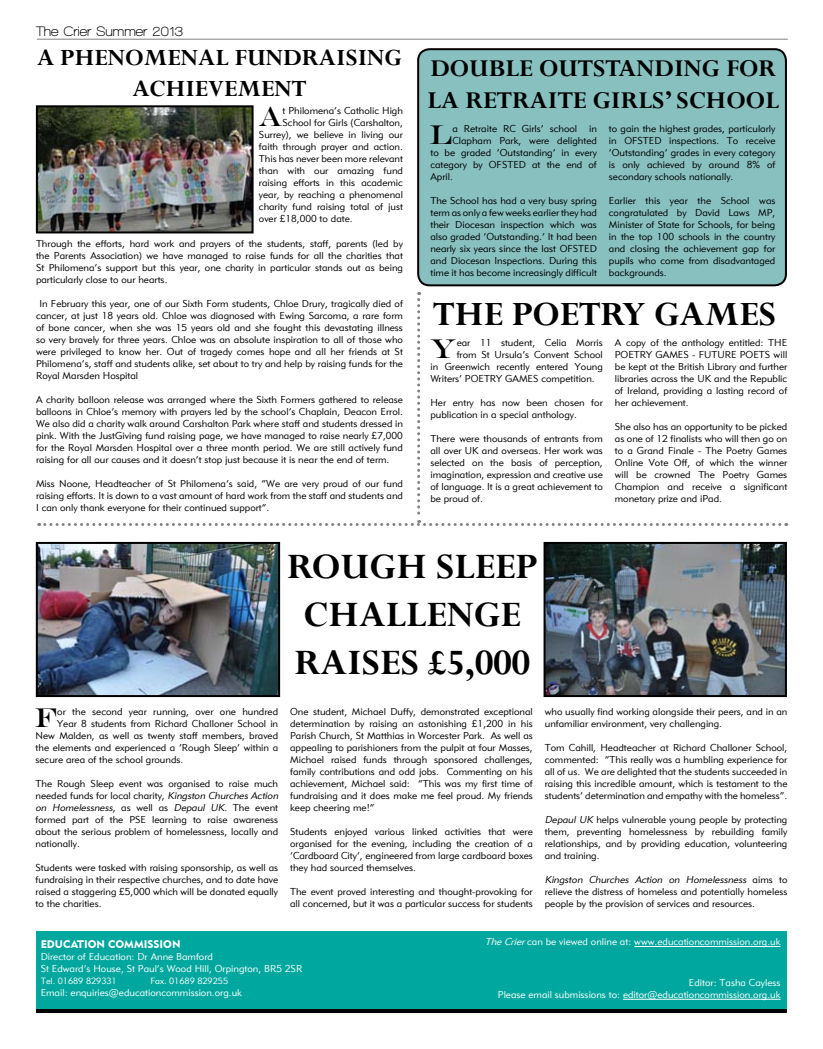
<style>
.page{position:relative;width:823px;height:1049px;background:#fff}
.page>*{position:absolute;margin:0;border:0;box-sizing:border-box;transform-origin:0 0}
.t1{font:700 40px/48px "Perpetua";color:#000}
.t2{font:700 38px "Perpetua";color:#000}
.t3{font:27.6px "Engravers";color:#000}
.t4{font:700 27px/32.4px "Perpetua";color:#000}
.t5{font:700 26px/31.2px "Perpetua";color:#000;text-align:center}
.t6{font:700 14px "Walkway";color:#000}
.t7{font:11px "Geometric 415 BT Black A";color:#fff}
.t8{font:10px/12px "Geometric 415 BT Lite A";color:#000;text-align:justify}
.t9{font:10px/12px "Geometric 415 BT Lite A";color:#fff;text-align:right}
.t10{font:9px "Geometric 415 BT Lite A";color:#fff}
.s1{font-style:italic}
</style>
<div class="page">
<div style="left:418px;top:49px;width:367px;height:236px;background:#88c0c0;border-radius:11px"></div>
<div style="left:417px;top:48px;width:369px;height:238px;border:2px solid #000;border-radius:11px"></div>
<div style="left:36px;top:931px;width:750px;height:80px;background:#00a79e"></div>
<hr style="left:622px;top:999px;width:158px;height:1px;background:#fff">
<hr style="left:634px;top:946px;width:146px;height:1px;background:#fff">
<hr style="left:36px;top:1010px;width:750px;height:3px;background:#000">
<hr style="left:37px;top:39px;width:750px;height:1px;background:#808285">
<img style="left:39px;top:108px;width:211px;height:122px">
<div style="left:36px;top:105px;width:217px;height:128px;border:2px solid #000"></div>
<svg style="left:39px;top:292px;width:747px;height:234px"></svg>
<img style="left:39px;top:545px;width:238px;height:149px">
<div style="left:36px;top:542px;width:244px;height:155px;border:2px solid #000"></div>
<img style="left:546px;top:545px;width:237px;height:149px">
<div style="left:543px;top:542px;width:243px;height:155px;border:2px solid #000"></div>
<h3 class="t6" style="left:36px;top:24px;width:148px">The Crier Summer 2013</h3>
<h3 class="t5" style="left:37px;top:41px;width:366px">A PHENOMENAL FUNDRAISING<br>ACHIEVEMENT</h3>
<h3 class="t3" style="left:258px;top:100px;width:26px">A</h3>
<p class="t8" style="left:282px;top:104px;width:122px">t Philomena’s Catholic High</p>
<p class="t8" style="left:282px;top:116px;width:122px">School for Girls (Carshalton,</p>
<p class="t8" style="left:259px;top:128px;width:145px">Surrey), we believe in living our</p>
<p class="t8" style="left:259px;top:140px;width:145px">faith through prayer and action.</p>
<p class="t8" style="left:259px;top:152px;width:145px">This has never been more relevant</p>
<p class="t8" style="left:259px;top:164px;width:145px">than with our amazing fund</p>
<p class="t8" style="left:259px;top:176px;width:145px">raising efforts in this academic</p>
<p class="t8" style="left:259px;top:188px;width:145px">year, by reaching a phenomenal</p>
<p class="t8" style="left:259px;top:200px;width:145px">charity fund raising total of just</p>
<p class="t8" style="left:259px;top:212px;width:95px">over £18,000 to date.</p>
<p class="t8" style="left:36px;top:237px;width:368px">Through the efforts, hard work and prayers of the students, staff, parents (led by the Parents Association) we have managed to raise funds for all the charities that St Philomena’s support but this year, one charity in particular stands out as being particularly close to our hearts.</p>
<p class="t8" style="left:36px;top:297px;width:368px;text-indent:3px">In February this year, one of our Sixth Form students, Chloe Drury, tragically died of cancer, at just 18 years old. Chloe was diagnosed with Ewing Sarcoma, a rare form of bone cancer, when she was 15 years old and she fought this devastating illness so very bravely for three years. Chloe was an absolute inspiration to all of those who were privileged to know her. Out of tragedy comes hope and all her friends at St Philomena’s, staff and students alike, set about to try and help by raising funds for the Royal Marsden Hospital</p>
<p class="t8" style="left:36px;top:393px;width:368px">A charity balloon release was arranged where the Sixth Formers gathered to release balloons in Chloe’s memory with prayers led by the school’s Chaplain, Deacon Errol.<br>We also did a charity walk around Carshalton Park where staff and students dressed in pink. With the JustGiving fund raising page, we have managed to raise nearly £7,000 for the Royal Marsden Hospital over a three month period. We are still actively fund raising for all our causes and it doesn’t stop just because it is near the end of term.</p>
<p class="t8" style="left:36px;top:477px;width:368px">Miss Noone, Headteacher of St Philomena’s said, “We are very proud of our fund raising efforts. It is down to a vast amount of hard work from the staff and students and I can only thank everyone for their continued support”.</p>
<h3 class="t4" style="left:427px;top:51px;width:353px">DOUBLE OUTSTANDING FOR<br>LA RETRAITE GIRLS’ SCHOOL</h3>
<h3 class="t3" style="left:429px;top:118px;width:24px">L</h3>
<p class="t8" style="left:452px;top:123px;width:146px">a Retraite RC Girls’ school in</p>
<p class="t8" style="left:452px;top:135px;width:146px">Clapham Park, were delighted</p>
<p class="t8" style="left:430px;top:147px;width:168px">to be graded ‘Outstanding’ in every</p>
<p class="t8" style="left:430px;top:159px;width:168px">category by OFSTED at the end of</p>
<p class="t8" style="left:430px;top:171px;width:24px">April.</p>
<p class="t8" style="left:430px;top:195px;width:168px">The School has had a very busy spring term as only a few weeks earlier they had their Diocesan inspection which was also graded ‘Outstanding.’ It had been nearly six years since the last OFSTED and Diocesan Inspections. During this time it has become increasingly difficult</p>
<p class="t8" style="left:608px;top:123px;width:168px">to gain the highest grades, particularly in OFSTED inspections. To receive ‘Outstanding’ grades in every category is only achieved by around 8% of secondary schools nationally.</p>
<p class="t8" style="left:608px;top:195px;width:168px">Earlier this year the School was congratulated by David Laws MP, Minister of State for Schools, for being in the top 100 schools in the country and closing the achievement gap for pupils who come from disadvantaged backgrounds.</p>
<h2 class="t2" style="left:433px;top:290px;width:344px">THE POETRY GAMES</h2>
<h3 class="t3" style="left:429px;top:333px;width:29px">Y</h3>
<p class="t8" style="left:456px;top:337px;width:147px">ear 11 student, Celia Morris</p>
<p class="t8" style="left:456px;top:349px;width:147px">from St Ursula’s Convent School</p>
<p class="t8" style="left:430px;top:361px;width:174px">in Greenwich recently entered Young</p>
<p class="t8" style="left:430px;top:373px;width:166px">Writers’ POETRY GAMES competition.</p>
<p class="t8" style="left:430px;top:397px;width:174px">Her entry has now been chosen for publication in a special anthology.</p>
<p class="t8" style="left:430px;top:433px;width:174px">There were thousands of entrants from all over UK and overseas. Her work was selected on the basis of perception, imagination, expression and creative use of language. It is a great achievement to be proud of.</p>
<p class="t8" style="left:614px;top:337px;width:174px">A copy of the anthology entitled: THE POETRY GAMES - FUTURE POETS will be kept at the British Library and further libraries across the UK and the Republic of Ireland, providing a lasting record of her achievement.</p>
<p class="t8" style="left:614px;top:421px;width:174px">She also has an opportunity to be picked as one of 12 finalists who will then go on to a Grand Finale - The Poetry Games Online Vote Off, of which the winner will be crowned The Poetry Games Champion and receive a significant monetary prize and iPad.</p>
<h1 class="t1" style="left:287px;top:541px;width:251px">ROUGH SLEEP<br>CHALLENGE<br>RAISES £5,000</h1>
<h3 class="t3" style="left:34px;top:701px;width:24px">F</h3>
<p class="t8" style="left:57px;top:705px;width:222px">or the second year running, over one hundred</p>
<p class="t8" style="left:57px;top:717px;width:222px">Year 8 students from Richard Challoner School in</p>
<p class="t8" style="left:36px;top:729px;width:244px">New Malden, as well as twenty staff members, braved</p>
<p class="t8" style="left:36px;top:741px;width:244px">the elements and experienced a ‘Rough Sleep’ within a</p>
<p class="t8" style="left:36px;top:753px;width:149px">secure area of the school grounds.</p>
<p class="t8" style="left:36px;top:777px;width:246px;text-align:left">The Rough Sleep event was organised to raise much needed funds for local charity, <span class="s1">Kingston Churches Action on Homelessness</span>, a s we l l a s <span class="s1">Depaul UK</span>. T h e eve n t formed part of the PSE learning to raise awareness about the serious problem of homelessness, locally and nationally.</p>
<p class="t8" style="left:36px;top:861px;width:244px">Students were tasked with raising sponsorship, as well as fundraising in their respective churches, and to date have raised a staggering £5,000 which will be donated equally to the charities.</p>
<p class="t8" style="left:290px;top:705px;width:244px">One student, Michael Duffy, demonstrated exceptional determination by raising an astonishing £1,200 in his Parish Church, St Matthias in Worcester Park. As well as appealing to parishioners from the pulpit at four Masses, Michael raised funds through sponsored challenges, family contributions and odd jobs. Commenting on his achievement, Michael said: “This was my first time of fundraising and it does make me feel proud. My friends keep cheering me!”</p>
<p class="t8" style="left:290px;top:825px;width:244px">Students enjoyed various linked activities that were organised for the evening, including the creation of a ‘Cardboard City’, engineered from large cardboard boxes they had sourced themselves.</p>
<p class="t8" style="left:290px;top:885px;width:244px">The event proved interesting and thought-provoking for all concerned, but it was a particular success for students</p>
<p class="t8" style="left:544px;top:705px;width:244px">who usually find working alongside their peers, and in an unfamiliar environment, very challenging.</p>
<p class="t8" style="left:544px;top:741px;width:244px">Tom Cahill, Headteacher at Richard Challoner School, commented: “This really was a humbling experience for all of us. We are delighted that the students succeeded in raising this incredible amount, which is testament to the students’ determination and empathy with the homeless”.</p>
<p class="t8" style="left:544px;top:813px;width:244px"><span class="s1">Depaul UK</span> helps vulnerable young people by protecting them, preventing homelessness by rebuilding family relationships, and by providing education, volunteering and training.</p>
<p class="t8" style="left:544px;top:873px;width:244px"><span class="s1">Kingston Churches Action on Homelessness</span> a i m s t o relieve the distress of homeless and potentially homeless people by the provision of services and resources.</p>
<p class="t7" style="left:41px;top:937px;width:141px">EDUCATION COMMISSION</p>
<p class="t9" style="left:41px;top:950px;width:174px">Director of Education: Dr Anne Bamford</p>
<p class="t9" style="left:484px;top:936px;width:297px"><span class="s1">TheCrier</span>can be viewed online at: www.educationcommission.org.uk</p>
<p class="t9" style="left:41px;top:962px;width:263px">St Edward’s House, St Paul’s Wood Hill, Orpington, BR5 2SR</p>
<p class="t10" style="left:41px;top:975px;width:78px">Tel. 01689 829331</p>
<p class="t10" style="left:150px;top:975px;width:79px">Fax. 01689 829255</p>
<p class="t9" style="left:497px;top:976px;width:284px">Editor: Tasha Cayless<br>Please email submissions to: editor@educationcommission.org.uk</p>
<p class="t9" style="left:41px;top:986px;width:203px">Email: enquiries@educationcommission.org.uk</p>
</div>
